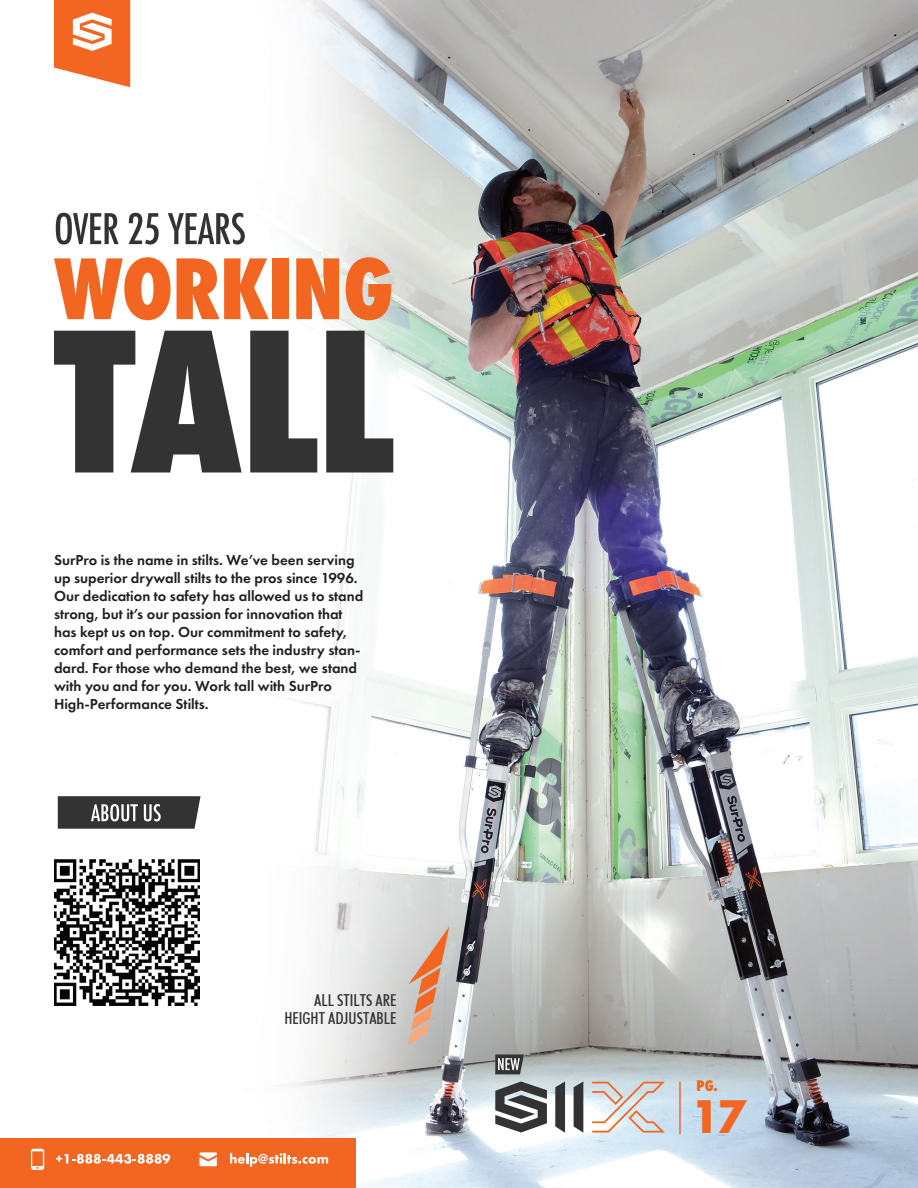
<style>
.page{position:relative;width:918px;height:1188px;background:#fff}
.page>*{position:absolute;margin:0;border:0;box-sizing:border-box;transform-origin:0 0}
.t1{font:700 43.5px "Futura";color:#f36621}
.t2{font:500 condensed 16.5px/18px "Futura BT";color:#323332;text-align:right}
.t3{font:600 15px/18px "Futura PT";color:#231f20}
.t4{font:800 condensed 14.25px "Futura";color:#f36621}
</style>
<div class="page">
<img style="left:54px;top:0;width:864px;height:1188px">
<svg style="left:54px;top:0;width:76px;height:87px"></svg>
<svg style="left:56px;top:213px;width:63px;height:32px"></svg>
<svg style="left:128px;top:213px;width:31px;height:31px"></svg>
<svg style="left:168px;top:213px;width:77px;height:32px"></svg>
<svg style="left:54px;top:257px;width:117px;height:63px"></svg>
<svg style="left:177px;top:258px;width:92px;height:61px"></svg>
<div style="left:272px;top:258px;width:17px;height:61px;background:#f36621"></div>
<svg style="left:296px;top:258px;width:43px;height:61px;background:#f37c41"></svg>
<svg style="left:346px;top:257px;width:45px;height:63px;background:#eb8c5c"></svg>
<svg style="left:54px;top:331px;width:188px;height:141px"></svg>
<svg style="left:250px;top:331px;width:67px;height:141px"></svg>
<svg style="left:326px;top:331px;width:67px;height:141px"></svg>
<svg style="left:495px;top:1055px;width:29px;height:19px"></svg>
<svg style="left:495px;top:1081px;width:52px;height:52px"></svg>
<svg style="left:555px;top:1081px;width:10px;height:52px"></svg>
<svg style="left:574px;top:1081px;width:9px;height:52px"></svg>
<svg style="left:592px;top:1082px;width:73px;height:51px;background:#ddd4d1"></svg>
<hr style="left:679px;top:1082px;width:2px;height:52px;background:#f26537">
<svg style="left:58px;top:796px;width:143px;height:33px;background:#4f504f"></svg>
<img style="left:54px;top:860px;width:146px;height:145px">
<svg style="left:408px;top:927px;width:41px;height:118px;background:#d2ae9b"></svg>
<div style="left:0;top:1138px;width:355px;height:50px;background:#f36621"></div>
<svg style="left:56px;top:1154px;width:114px;height:10px"></svg>
<svg style="left:230px;top:1153px;width:98px;height:14px"></svg>
<svg style="left:31px;top:1149px;width:13px;height:21px"></svg>
<svg style="left:200px;top:1152px;width:17px;height:14px"></svg>
<p class="t3" style="left:54px;top:551px;width:311px">SurPro is the name in stilts. We’ve been serving up superior drywall stilts to the pros since 1996.<br>Our dedication to safety has allowed us to stand strong, but it’s our passion for innovation that has kept us on top. Our commitment to safety, comfort and performance sets the industry stan&shy;dard. For those who demand the best, we stand with you and for you. Work tall with SurPro High-Performance Stilts.</p>
<p class="t2" style="left:284px;top:991px;width:114px">ALL STILTS ARE<br>HEIGHT ADJUSTABLE</p>
<p class="t4" style="left:697px;top:1076px;width:23px">PG.</p>
<p class="t1" style="left:691px;top:1085px;width:57px">17</p>
</div>
